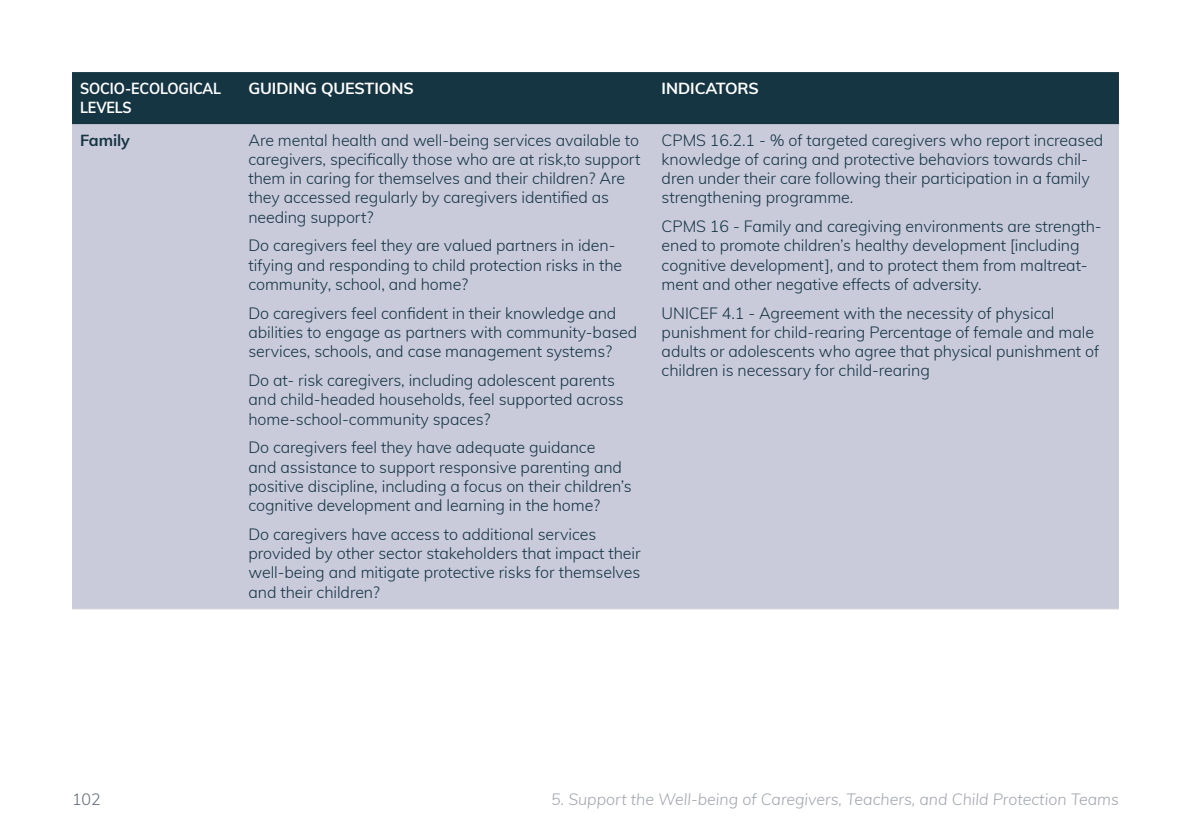
<style>
.page{position:relative;width:1191px;height:840px;background:#fff}
.page>*{position:absolute;margin:0;border:0;box-sizing:border-box;transform-origin:0 0}
.TABLE_Paragraph{font:300 16px/19.2px "Muli";letter-spacing:-.005em;color:#163543}
.t1{font:italic 300 16px "Muli";color:#a2a6ae}
.TABLE_Paragraph-2{font:700 16px "Muli";letter-spacing:-.005em;color:#fff}
.TABLE_Paragraph-3{font:700 16px/19.2px "Muli";letter-spacing:-.005em;color:#fff;scale:.89 1}
.TABLE_Paragraph-4{font:700 16px "Muli";letter-spacing:-.005em;color:#163543}
.t2{font:300 16px "Muli";color:#616b77}
</style>
<div class="page">
<div style="left:72px;top:72px;width:1047px;height:52px;background:#163543"></div>
<div style="left:72px;top:124px;width:1047px;height:484px;background:#c9cbdb"></div>
<hr style="left:72px;top:608px;width:168px;height:1px;background:#d5d6d8">
<hr style="left:240px;top:608px;width:413px;height:1px;background:#d5d6d8">
<hr style="left:653px;top:608px;width:466px;height:1px;background:#d5d6d8">
<p class="TABLE_Paragraph-3" style="left:80px;top:78px;width:160px">SOCIO-ECOLOGICAL<br>LEVELS</p>
<p class="TABLE_Paragraph-2" style="left:248px;top:76px;width:167px">GUIDING QUESTIONS</p>
<p class="TABLE_Paragraph-2" style="left:661px;top:76px;width:99px">INDICATORS</p>
<p class="TABLE_Paragraph-4" style="left:80px;top:128px;width:51px">Family</p>
<p class="TABLE_Paragraph" style="left:248px;top:129px;width:393px">Are mental health and well-being services available to caregivers, specifically those who are at risk,to support them in caring for themselves and their children? Are they accessed regularly by caregivers identified as needing support?</p>
<p class="TABLE_Paragraph" style="left:248px;top:235px;width:375px">Do caregivers feel they are valued partners in iden&shy;tifying and responding to child protection risks in the community, school, and home?</p>
<p class="TABLE_Paragraph" style="left:248px;top:302px;width:390px">Do caregivers feel confident in their knowledge and abilities to engage as partners with community-based services, schools, and case management systems?</p>
<p class="TABLE_Paragraph" style="left:248px;top:370px;width:377px">Do at- risk caregivers, including adolescent parents and child-headed households, feel supported across home-school-community spaces?</p>
<p class="TABLE_Paragraph" style="left:248px;top:437px;width:385px">Do caregivers feel they have adequate guidance<br>and assistance to support responsive parenting and positive discipline, including a focus on their children’s cognitive development and learning in the home?</p>
<p class="TABLE_Paragraph" style="left:248px;top:523px;width:394px">Do caregivers have access to additional services provided by other sector stakeholders that impact their well-being and mitigate protective risks for themselves and their children?</p>
<p class="TABLE_Paragraph" style="left:661px;top:129px;width:443px">CPMS 16.2.1 - % of targeted caregivers who report increased knowledge of caring and protective behaviors towards chil&shy;dren under their care following their participation in a family strengthening programme.</p>
<p class="TABLE_Paragraph" style="left:661px;top:216px;width:441px">CPMS 16 - Family and caregiving environments are strength&shy;ened to promote children’s healthy development [including cognitive development], and to protect them from maltreat&shy;ment and other negative effects of adversity.</p>
<p class="TABLE_Paragraph" style="left:661px;top:302px;width:439px">UNICEF 4.1 - Agreement with the necessity of physical punishment for child-rearing Percentage of female and male adults or adolescents who agree that physical punishment of children is necessary for child-rearing</p>
<p class="t2" style="left:72px;top:787px;width:30px">102</p>
<p class="t1" style="left:551px;top:787px;width:569px">5. Support the Well-being of Caregivers, Teachers, and Child Protection Teams</p>
</div>
